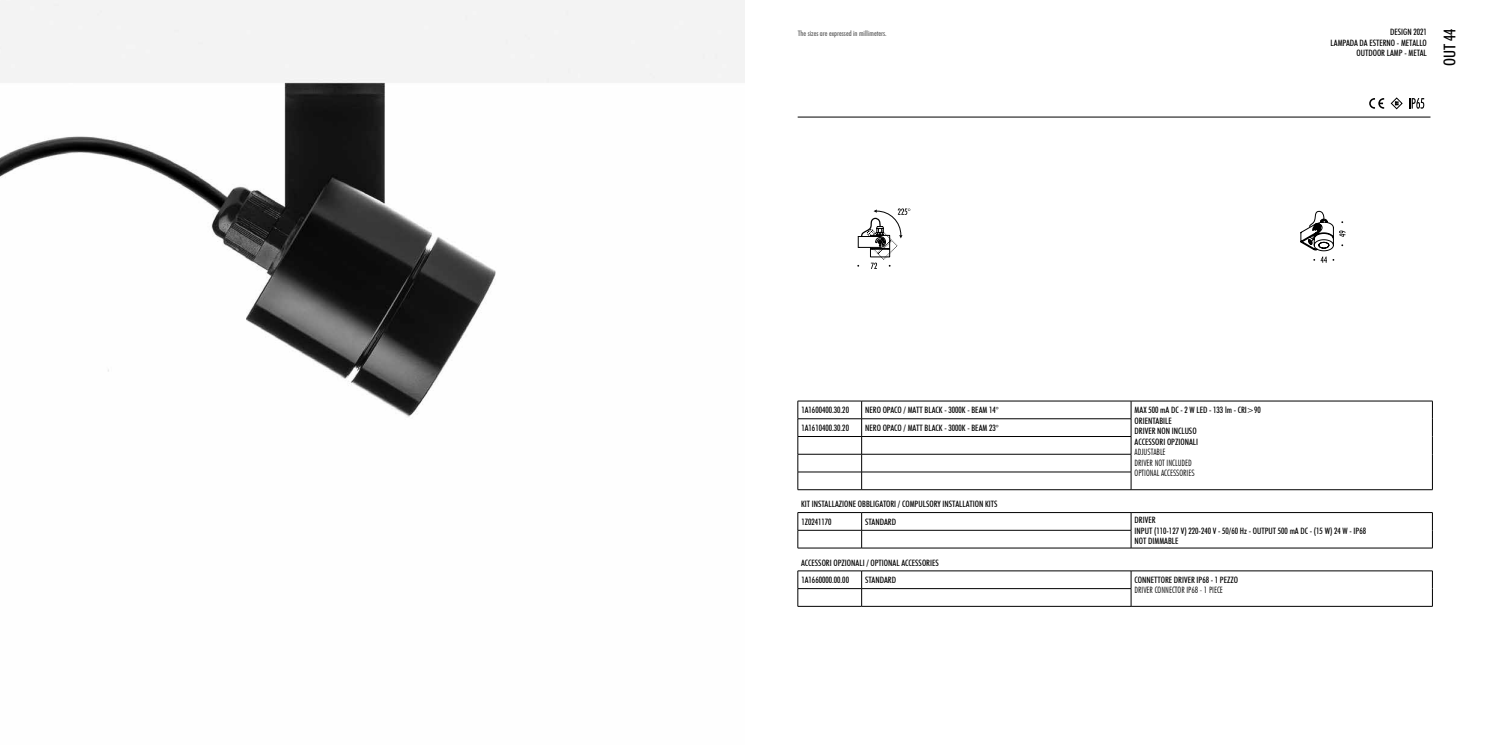
<style>
.page{position:relative;width:1489px;height:745px;background:#fff}
.page>*{position:absolute;margin:0;border:0;box-sizing:border-box;transform-origin:0 0}
.t1{font:500 condensed 16.25px "Futura BT";color:#000}
.t2{font:500 condensed 8.75px/10.5px "Futura BT";color:#000}
.t3{font:300 condensed 8.75px/10.5px "Futura BT";color:#000}
.t4{font:500 condensed 7.5px "Futura BT";color:#595959}
</style>
<div class="page">
<hr style="left:797px;top:117px;width:633px;height:1px;background:#000">
<img style="left:0;top:0;width:744px;height:417px">
<svg style="left:1369px;top:98px;width:14px;height:11px"></svg>
<svg style="left:1390px;top:97px;width:12px;height:12px"></svg>
<svg style="left:1409px;top:98px;width:14px;height:11px"></svg>
<svg style="left:857px;top:208px;width:53px;height:61px"></svg>
<svg style="left:1300px;top:210px;width:45px;height:52px"></svg>
<hr style="left:797px;top:400px;width:64px;height:1px;background:#000">
<hr style="left:861px;top:400px;width:269px;height:1px;background:#000">
<hr style="left:797px;top:418px;width:64px;height:1px;background:#000">
<hr style="left:861px;top:418px;width:270px;height:1px;background:#000">
<hr style="left:797px;top:436px;width:64px;height:1px;background:#000">
<hr style="left:861px;top:436px;width:270px;height:1px;background:#000">
<hr style="left:797px;top:453px;width:64px;height:1px;background:#000">
<hr style="left:861px;top:453px;width:270px;height:1px;background:#000">
<hr style="left:797px;top:471px;width:64px;height:1px;background:#000">
<svg style="left:797px;top:401px;width:1px;height:88px"></svg>
<hr style="left:861px;top:471px;width:270px;height:1px;background:#000">
<svg style="left:861px;top:401px;width:1px;height:88px"></svg>
<hr style="left:797px;top:489px;width:64px;height:1px;background:#000">
<hr style="left:861px;top:489px;width:269px;height:1px;background:#000">
<hr style="left:1130px;top:400px;width:302px;height:1px;background:#000">
<svg style="left:1130px;top:401px;width:1px;height:88px"></svg>
<svg style="left:1431px;top:401px;width:1px;height:88px"></svg>
<hr style="left:1130px;top:489px;width:302px;height:1px;background:#000">
<hr style="left:797px;top:512px;width:64px;height:1px;background:#000">
<hr style="left:861px;top:512px;width:269px;height:1px;background:#000">
<hr style="left:797px;top:529px;width:64px;height:1px;background:#000">
<svg style="left:797px;top:512px;width:1px;height:35px"></svg>
<hr style="left:861px;top:529px;width:270px;height:1px;background:#000">
<svg style="left:861px;top:512px;width:1px;height:35px"></svg>
<hr style="left:797px;top:547px;width:64px;height:1px;background:#000">
<hr style="left:861px;top:547px;width:269px;height:1px;background:#000">
<hr style="left:1130px;top:512px;width:302px;height:1px;background:#000">
<svg style="left:1130px;top:512px;width:1px;height:35px"></svg>
<svg style="left:1431px;top:512px;width:1px;height:35px"></svg>
<hr style="left:1130px;top:547px;width:302px;height:1px;background:#000">
<hr style="left:797px;top:570px;width:64px;height:1px;background:#000">
<hr style="left:861px;top:570px;width:269px;height:1px;background:#000">
<hr style="left:797px;top:588px;width:64px;height:1px;background:#000">
<svg style="left:797px;top:570px;width:1px;height:35px"></svg>
<hr style="left:861px;top:588px;width:270px;height:1px;background:#000">
<svg style="left:861px;top:570px;width:1px;height:35px"></svg>
<hr style="left:797px;top:605px;width:64px;height:1px;background:#000">
<hr style="left:861px;top:605px;width:269px;height:1px;background:#000">
<hr style="left:1130px;top:570px;width:302px;height:1px;background:#000">
<svg style="left:1130px;top:570px;width:1px;height:35px"></svg>
<svg style="left:1431px;top:570px;width:1px;height:35px"></svg>
<hr style="left:1130px;top:605px;width:302px;height:1px;background:#000">
<p class="t4" style="left:797px;top:28px;width:90px">The sizes are expressed in millimeters.</p>
<p class="t2" style="left:1330px;top:27px;width:98px;text-align:right">DESIGN 2021<br>LAMPADA DA ESTERNO - METALLO<br>OUTDOOR LAMP - METAL</p>
<h1 class="t1" style="left:1439px;top:66px;width:39px;rotate:-90deg">OUT 44</h1>
<p class="t2" style="left:801px;top:404px;width:49px">1A1600400.30.20</p>
<p class="t2" style="left:865px;top:404px;width:135px">NERO OPACO / MATT BLACK - 3000K - BEAM 14°</p>
<p class="t2" style="left:1134px;top:404px;width:128px">MAX 500 mA DC - 2 W LED - 133 lm - CRI&gt;90<br>ORIENTABILE<br>DRIVER NON INCLUSO<br>ACCESSORI OPZIONALI</p>
<p class="t3" style="left:1134px;top:446px;width:61px">ADJUSTABLE<br>DRIVER NOT INCLUDED<br>OPTIONAL ACCESSORIES</p>
<p class="t2" style="left:801px;top:422px;width:49px">1A1610400.30.20</p>
<p class="t2" style="left:865px;top:422px;width:135px">NERO OPACO / MATT BLACK - 3000K - BEAM 23°</p>
<p class="t2" style="left:801px;top:495px;width:198px;line-height:17.4px">KIT INSTALLAZIONE OBBLIGATORI / COMPULSORY INSTALLATION KITS<br>1Z0241170</p>
<p class="t2" style="left:865px;top:516px;width:32px">STANDARD</p>
<p class="t2" style="left:1134px;top:514px;width:233px">DRIVER<br>INPUT (110-127 V) 220-240 V - 50/60 Hz - OUTPUT 500 mA DC - (15 W) 24 W - IP68<br>NOT DIMMABLE</p>
<p class="t2" style="left:801px;top:553px;width:139px;line-height:17.4px">ACCESSORI OPZIONALI / OPTIONAL ACCESSORIES<br>1A1660000.00.00</p>
<p class="t2" style="left:865px;top:574px;width:32px">STANDARD</p>
<p class="t2" style="left:1134px;top:574px;width:105px">CONNETTORE DRIVER IP68 - 1 PEZZO</p>
<p class="t3" style="left:1134px;top:584px;width:90px">DRIVER CONNECTOR IP68 - 1 PIECE</p>
</div>
